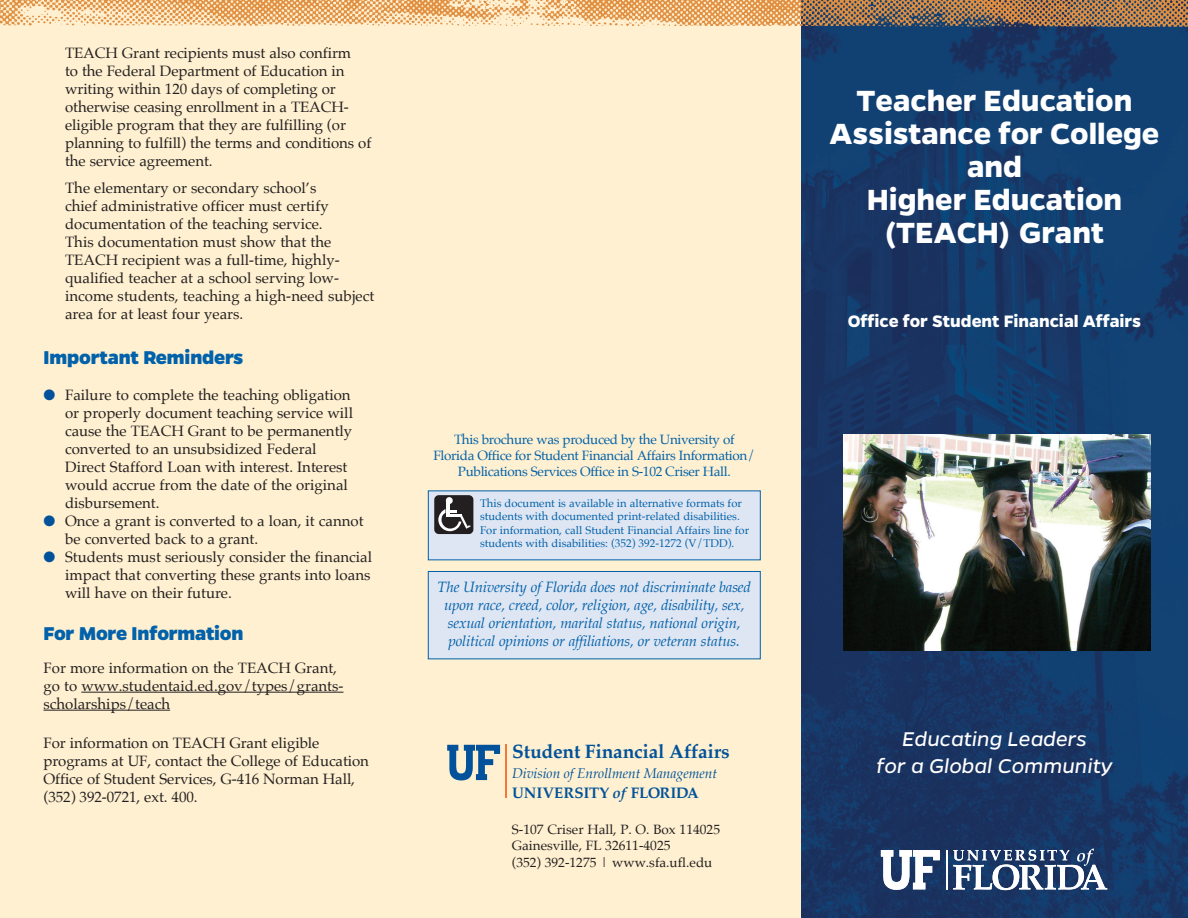
<style>
.page{position:relative;width:1188px;height:918px;background:#fef0d0}
.page>*{position:absolute;margin:0;border:0;box-sizing:border-box;transform-origin:0 0}
.t1{font:700 33px/33px "Gentona";color:#fff;text-align:center}
.t2{font:italic 22.5px/27px "Gentona";color:#fff;text-align:center}
.t3{font:800 21px "Gentona";letter-spacing:-.01em;color:#0161aa}
.t4{font:700 19.2px "Palatino";letter-spacing:-.01em;color:#01529a}
.t5{font:700 18.75px "Gentona";color:#fff}
.t6{font:700 15.15px "Palatino";color:#01529a}
.t7{font:15px/18px "Palatino";color:#231f20}
.t8{font:italic 15px/18px "Palatino";letter-spacing:-.015em;color:#0161aa;text-align:center}
.t9{font:italic 13.8px "Palatino";color:#01529a}
.t10{font:13.5px/16.2px "Palatino";letter-spacing:-.025em;color:#0161aa;text-align:center}
.t11{font:13.5px/16.4px "Palatino";color:#231f20}
.t12{font:11.25px/13.5px "Palatino";color:#0161aa}
.s1{color:#01529a}
.s2{font-style:italic}
</style>
<div class="page">
<img style="left:801px;top:64px;width:387px;height:854px">
<img style="left:0;top:0;width:1188px;height:64px">
<hr style="left:81px;top:692px;width:262px;height:1px;background:#231f20">
<hr style="left:43px;top:710px;width:127px;height:1px;background:#231f20">
<div style="left:428px;top:572px;width:332px;height:87px;background:#dfe6f3"></div>
<div style="left:428px;top:571px;width:333px;height:88px;border:1px solid #0161aa"></div>
<div style="left:428px;top:491px;width:332px;height:69px;background:#dfe6f3"></div>
<div style="left:434px;top:495px;width:39px;height:39px;background:#231f20;border-radius:5px"></div>
<div style="left:446px;top:497px;width:7px;height:7px;background:#fff;border-radius:50%"></div>
<hr style="left:447px;top:502px;width:3px;height:15px;background:#fff">
<svg style="left:438px;top:509px;width:33px;height:22px"></svg>
<img style="left:843px;top:434px;width:308px;height:217px">
<hr style="left:506px;top:745px;width:1px;height:53px;background:#f37736">
<svg style="left:447px;top:745px;width:53px;height:35px"></svg>
<hr style="left:946px;top:850px;width:2px;height:39px;background:#fff">
<svg style="left:953px;top:849px;width:154px;height:41px;background:#687b9a"></svg>
<svg style="left:881px;top:850px;width:59px;height:40px;background:#97a4b9"></svg>
<p class="t7" style="left:65px;top:44px;width:308px">TEACH Grant recipients must also confirm<br>to the Federal Department of Education in writing within 120 days of completing or otherwise ceasing enrollment in a TEACH&shy;eligible program that they are fulfilling (or planning to fulfill) the terms and conditions of the service agreement.</p>
<p class="t7" style="left:65px;top:178px;width:311px">The elementary or secondary school’s<br>chief administrative officer must certify documentation of the teaching service.<br>This documentation must show that the TEACH recipient was a full-time, highly&shy;qualified teacher at a school serving low&shy;income students, teaching a high-need subject area for at least four years.</p>
<h3 class="t3" style="left:43px;top:345px;width:201px">Important Reminders</h3>
<p class="t7" style="left:65px;top:385px;width:289px;text-indent:-22px"><span class="s1">●</span> Failure to complete the teaching obligation or properly document teaching service will cause the TEACH Grant to be permanently converted to an unsubsidized Federal Direct Stafford Loan with interest. Interest would accrue from the date of the original disbursement.</p>
<p class="t7" style="left:65px;top:511px;width:300px;text-indent:-22px"><span class="s1">●</span> Once a grant is converted to a loan, it cannot be converted back to a grant.</p>
<p class="t7" style="left:65px;top:547px;width:309px;text-align:justify;text-indent:-22px"><span class="s1">●</span> Students must seriously consider the financial impact that converting these grants into loans will have on their future.</p>
<h3 class="t3" style="left:43px;top:621px;width:202px">For More Information</h3>
<p class="t7" style="left:43px;top:658px;width:301px">For more information on the TEACH Grant, go to www.studentaid.ed.gov/types/grants&shy;scholarships/teach</p>
<p class="t7" style="left:43px;top:734px;width:327px">For information on TEACH Grant eligible programs at UF, contact the College of Education Office of Student Services, G-416 Norman Hall, (352) 392-0721, ext. 400.</p>
<p class="t10" style="left:433px;top:431px;width:323px">This brochure was produced by the University of<br>Florida Office for Student Financial Affairs Information/<br>Publications Services Office in S-102 Criser Hall.</p>
<p class="t12" style="left:480px;top:496px;width:271px">This document is available in alternative formats for students with documented print-related disabilities.<br>For information, call Student Financial Affairs line for students with disabilities: (352) 392-1272 (V/TDD).</p>
<p class="t8" style="left:437px;top:577px;width:315px">The University of Florida does not discriminate based upon race, creed, color, religion, age, disability, sex, sexual orientation, marital status, national origin, political opinions or affiliations, or veteran status.</p>
<p class="t4" style="left:512px;top:735px;width:219px">Student Financial Affairs</p>
<p class="t9" style="left:512px;top:761px;width:206px">Division of Enrollment Management</p>
<p class="t6" style="left:512px;top:780px;width:188px">UNIVERSITY <span class="s2">of</span> FLORIDA</p>
<p class="t11" style="left:512px;top:821px;width:210px">S-107 Criser Hall, P. O. Box 114025<br>Gainesville, FL 32611-4025<br>(352) 392-1275 | www.sfa.ufl.edu</p>
<h1 class="t1" style="left:830px;top:84px;width:331px">Teacher Education<br>Assistance for College and<br>Higher Education (TEACH) Grant</h1>
<p class="t5" style="left:848px;top:310px;width:295px">Office for Student Financial Affairs</p>
<h2 class="t2" style="left:877px;top:725px;width:237px">Educating Leaders<br>for a Global Community</h2>
</div>
